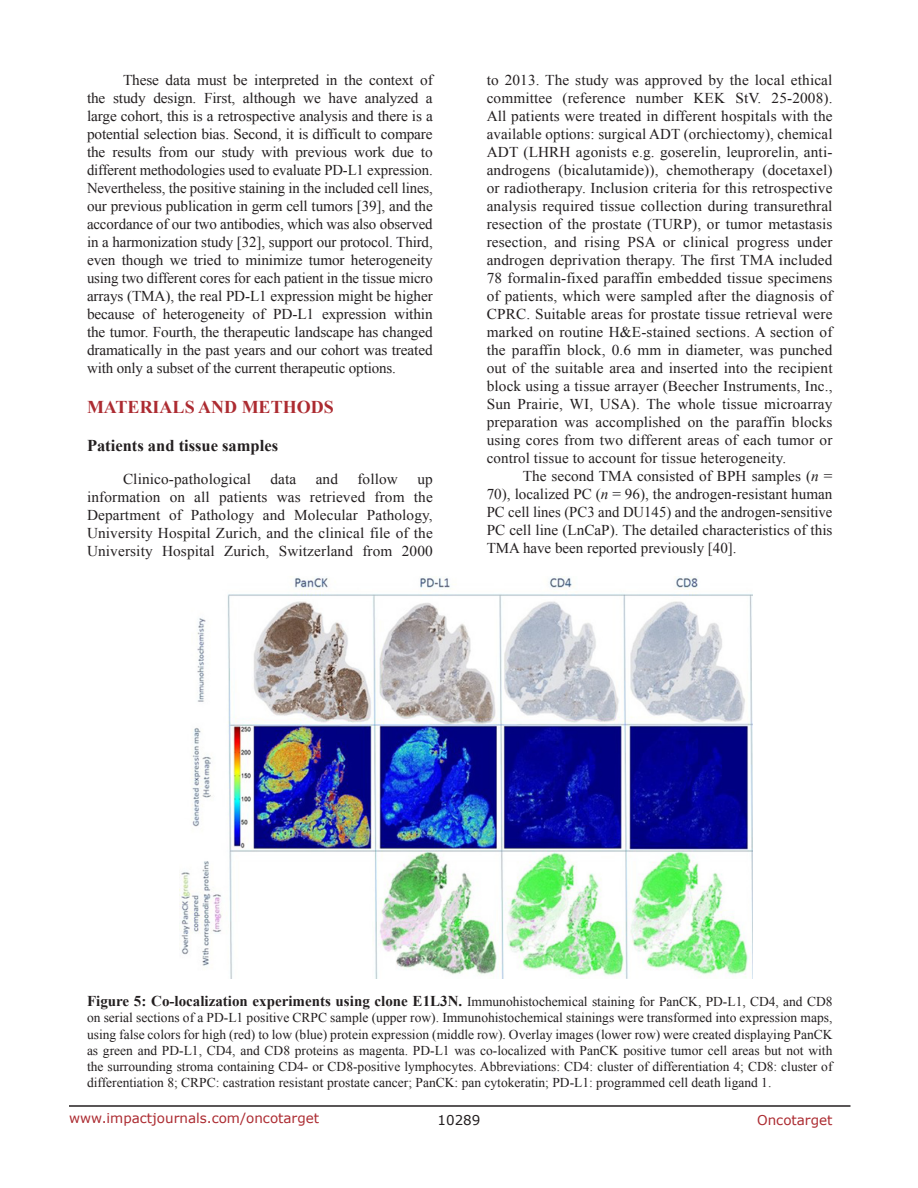
<style>
.page{position:relative;width:918px;height:1188px;background:#fff}
.page>*{position:absolute;margin:0;border:0;box-sizing:border-box;transform-origin:0 0}
.Heading{font:700 18px "Times New Roman";color:#ac2b31}
.SubHeading{font:700 16.5px "Times New Roman";color:#231f20}
.BodyText{font:15px/18px "Times New Roman";letter-spacing:.01em;color:#231f20;text-align:justify}
.FigureText{font:13.5px/16.2px "Times New Roman";color:#231f20;text-align:justify}
.t1{font:13.5px "Verdana";color:#ac2b31}
.t2{font:13.5px "Verdana";color:#231f20}
.s1{font-style:italic}
.s2{font-weight:700;font-size:15px}
</style>
<div class="page">
<hr style="left:69px;top:1105px;width:781px;height:2px;background:#231f20">
<img style="left:179px;top:576px;width:574px;height:402px">
<p class="BodyText" style="left:87px;top:71px;width:347px;text-indent:36px">These data must be interpreted in the context of the study design. First, although we have analyzed a large cohort, this is a retrospective analysis and there is a potential selection bias. Second, it is difficult to compare the results from our study with previous work due to different methodologies used to evaluate PD-L1 expression.<br>Nevertheless, the positive staining in the included cell lines, our previous publication in germ cell tumors [39], and the accordance of our two antibodies, which was also observed in a harmonization study [32], support our protocol. Third, even though we tried to minimize tumor heterogeneity using two different cores for each patient in the tissue micro arrays (TMA), the real PD-L1 expression might be higher because of heterogeneity of PD-L1 expression within the tumor. Fourth, the therapeutic landscape has changed dramatically in the past years and our cohort was treated with only a subset of the current therapeutic options.</p>
<p class="Heading" style="left:87px;top:395px;width:248px">MATERIALS AND METHODS</p>
<p class="SubHeading" style="left:87px;top:434px;width:193px">Patients and tissue samples</p>
<p class="BodyText" style="left:123px;top:470px;width:130px">Clinico-pathological</p>
<p class="BodyText" style="left:270px;top:470px;width:27px">data</p>
<p class="BodyText" style="left:316px;top:470px;width:24px">and</p>
<p class="BodyText" style="left:357px;top:470px;width:42px">follow</p>
<p class="BodyText" style="left:87px;top:470px;width:347px;text-indent:330px">up information on all patients was retrieved from the Department of Pathology and Molecular Pathology, University Hospital Zurich, and the clinical file of the University Hospital Zurich, Switzerland from 2000</p>
<p class="BodyText" style="left:487px;top:71px;width:347px">to 2013. The study was approved by the local ethical committee (reference number KEK StV. 25-2008).<br>All patients were treated in different hospitals with the available options: surgical ADT (orchiectomy), chemical ADT (LHRH agonists e.g. goserelin, leuprorelin, anti&shy;androgens (bicalutamide)), chemotherapy (docetaxel) or radiotherapy. Inclusion criteria for this retrospective analysis required tissue collection during transurethral resection of the prostate (TURP), or tumor metastasis resection, and rising PSA or clinical progress under androgen deprivation therapy. The first TMA included 78 formalin-fixed paraffin embedded tissue specimens of patients, which were sampled after the diagnosis of CPRC. Suitable areas for prostate tissue retrieval were marked on routine H&amp;E-stained sections. A section of the paraffin block, 0.6 mm in diameter, was punched out of the suitable area and inserted into the recipient block using a tissue arrayer (Beecher Instruments, Inc., Sun Prairie, WI, USA). The whole tissue microarray preparation was accomplished on the paraffin blocks using cores from two different areas of each tumor or control tissue to account for tissue heterogeneity.</p>
<p class="BodyText" style="left:487px;top:467px;width:347px;text-indent:36px">The second TMA consisted of BPH samples (<span class="s1">n</span> = 70), localized PC (<span class="s1">n</span> = 96), the androgen-resistant human PC cell lines (PC3 and DU145) and the androgen-sensitive PC cell line (LnCaP). The detailed characteristics of this TMA have been reported previously [40].</p>
<p class="FigureText" style="left:87px;top:993px;width:747px"><span class="s2">Figure 5: Co-localization experiments using clone E1L3N.</span> Immunohistochemical staining for PanCK, PD-L1, CD4, and CD8 on serial sections of a PD-L1 positive CRPC sample (upper row). Immunohistochemical stainings were transformed into expression maps, using false colors for high (red) to low (blue) protein expression (middle row). Overlay images (lower row) were created displaying PanCK as green and PD-L1, CD4, and CD8 proteins as magenta. PD-L1 was co-localized with PanCK positive tumor cell areas but not with the surrounding stroma containing CD4- or CD8-positive lymphocytes. Abbreviations: CD4: cluster of differentiation 4; CD8: cluster of differentiation 8; CRPC: castration resistant prostate cancer; PanCK: pan cytokeratin; PD-L1: programmed cell death ligand 1.</p>
<p class="t1" style="left:69px;top:1109px;width:252px">www.impactjournals.com/oncotarget</p>
<p class="t2" style="left:438px;top:1111px;width:44px">10289</p>
<p class="t1" style="left:757px;top:1111px;width:77px">Oncotarget</p>
</div>
